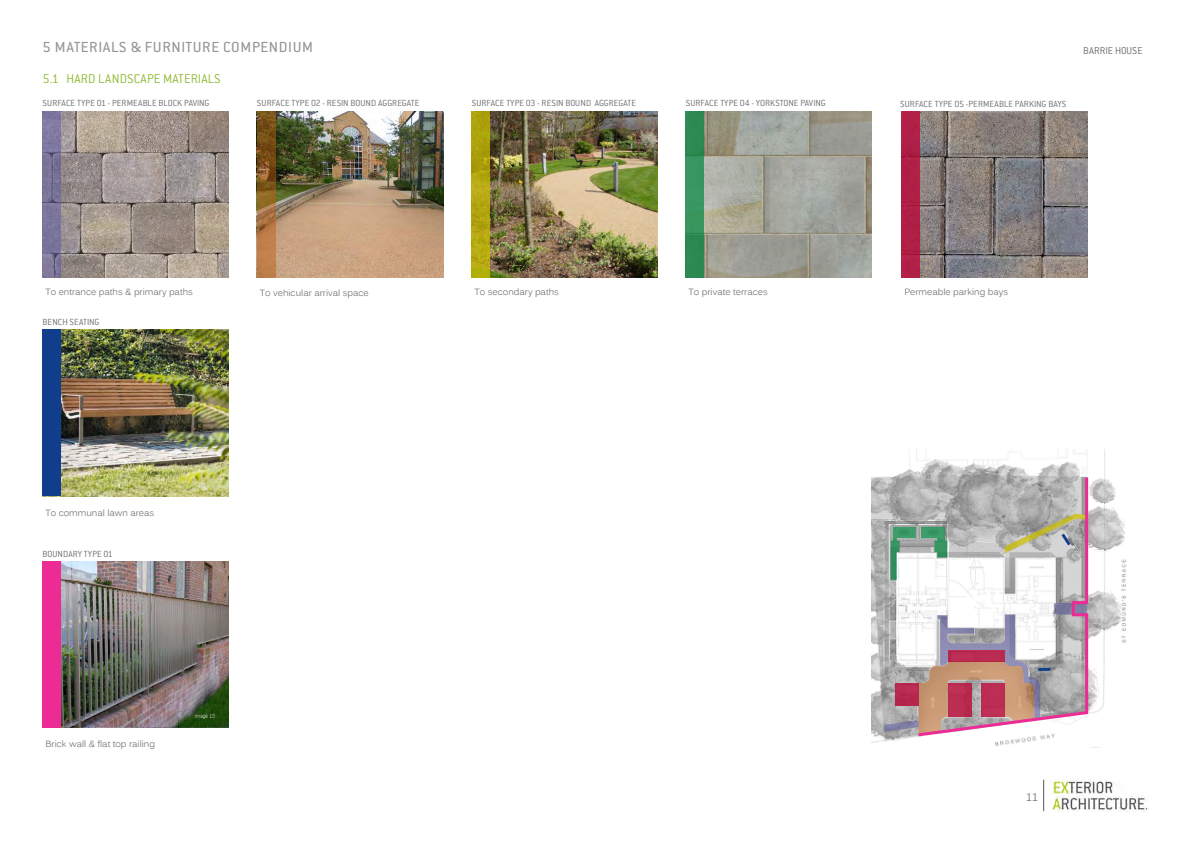
<style>
.page{position:relative;width:1191px;height:842px;background:#fff}
.page>*{position:absolute;margin:0;border:0;box-sizing:border-box;transform-origin:0 0}
.t1{font:16px "Conduit ITC";letter-spacing:.04em;color:#939598;scale:1.05 1}
.t2{font:14px "Conduit ITC Light";letter-spacing:.015em;color:#90ba36}
.t3{font:11px "Conduit ITC Light";color:#6c6d70}
.t4{font:11px "Kalinga";color:#6c6d70;scale:.95 1}
.t5{font:9.8px "Conduit ITC Light";letter-spacing:.005em;color:#6c6d70}
.t6{font:9px "Kalinga";color:#6c6d70}
</style>
<div class="page">
<img style="left:872px;top:449px;width:254px;height:297px">
<img style="left:61px;top:330px;width:168px;height:166px">
<img style="left:61px;top:561px;width:168px;height:167px">
<img style="left:685px;top:111px;width:187px;height:167px">
<img style="left:901px;top:111px;width:186px;height:167px">
<img style="left:472px;top:111px;width:185px;height:167px">
<img style="left:257px;top:111px;width:186px;height:167px">
<img style="left:61px;top:111px;width:168px;height:167px">
<svg style="left:43px;top:111px;width:18px;height:167px;background:#7a7499"></svg>
<div style="left:43px;top:330px;width:18px;height:166px;background:#103d8c"></div>
<div style="left:43px;top:561px;width:18px;height:167px;background:#ed2b94"></div>
<svg style="left:257px;top:111px;width:18px;height:166px;background:#95642e"></svg>
<svg style="left:472px;top:111px;width:18px;height:166px;background:#b1a50e"></svg>
<div style="left:685px;top:111px;width:19px;height:166px;background:linear-gradient(to bottom,#338f5a,#318f57)"></div>
<div style="left:901px;top:111px;width:19px;height:166px;background:#b01f46"></div>
<svg style="left:890px;top:527px;width:25px;height:53px"></svg>
<svg style="left:884px;top:603px;width:31px;height:131px"></svg>
<svg style="left:915px;top:474px;width:174px;height:264px"></svg>
<img style="left:1051px;top:780px;width:97px;height:31px">
<hr style="left:1043px;top:780px;width:1px;height:31px;background:#57585a">
<h1 class="t1" style="left:43px;top:38px;width:259px">5 MATERIALS &amp; FURNITURE COMPENDIUM</h1>
<h2 class="t2" style="left:43px;top:70px;width:180px">5.1 HARD LANDSCAPE MATERIALS</h2>
<p class="t3" style="left:1083px;top:43px;width:61px">BARRIE HOUSE</p>
<p class="t5" style="left:43px;top:97px;width:168px">SURFACE TYPE 01 - PERMEABLE BLOCK PAVING</p>
<p class="t5" style="left:257px;top:97px;width:164px">SURFACE TYPE 02 - RESIN BOUND AGGREGATE</p>
<p class="t5" style="left:472px;top:97px;width:166px">SURFACE TYPE 03 - RESIN BOUND AGGREGATE</p>
<p class="t5" style="left:686px;top:97px;width:141px">SURFACE TYPE 04 - YORKSTONE PAVING</p>
<p class="t5" style="left:900px;top:98px;width:168px">SURFACE TYPE 05 -PERMEABLE PARKING BAYS</p>
<p class="t6" style="left:45px;top:286px;width:149px">To entrance paths &amp; primary paths</p>
<p class="t5" style="left:43px;top:316px;width:58px">BENCH SEATING</p>
<p class="t6" style="left:260px;top:287px;width:110px">To vehicular arrival space</p>
<p class="t6" style="left:474px;top:286px;width:86px">To secondary paths</p>
<p class="t6" style="left:688px;top:286px;width:81px">To private terraces</p>
<p class="t6" style="left:904px;top:286px;width:105px">Permeable parking bays</p>
<p class="t6" style="left:45px;top:507px;width:110px">To communal lawn areas</p>
<p class="t5" style="left:43px;top:548px;width:72px">BOUNDARY TYPE 01</p>
<p class="t6" style="left:45px;top:738px;width:111px">Brick wall &amp; flat top railing</p>
<p class="t4" style="left:1026px;top:790px;width:14px">11</p>
</div>
